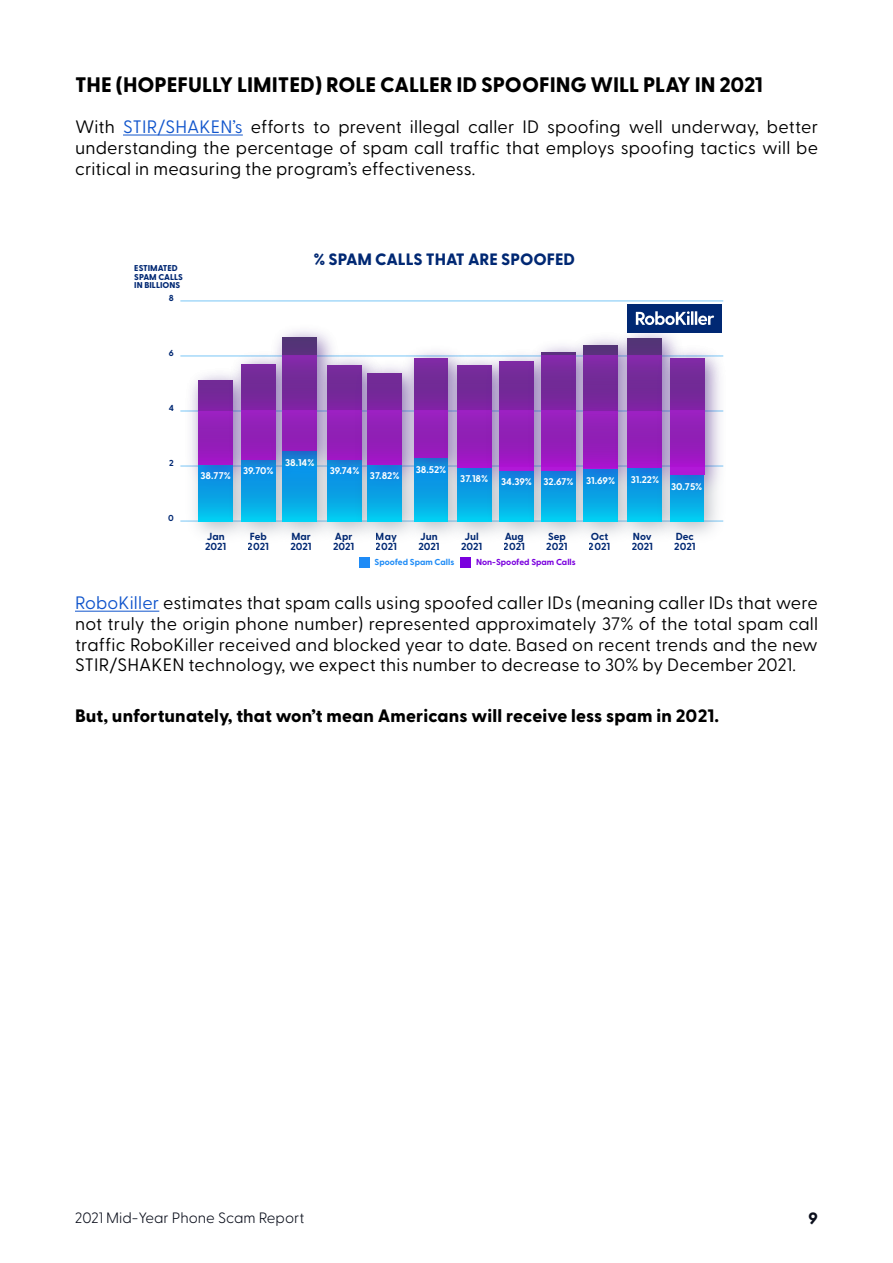
<style>
.page{position:relative;width:893px;height:1263px;background:#fff}
.page>*{position:absolute;margin:0;border:0;box-sizing:border-box;transform-origin:0 0}
.t1{font:800 21px "Greycliff CF";color:#000}
.t2{font:18px/20.7px "Greycliff CF";letter-spacing:.01em;color:#000;text-align:justify}
.t3{font:800 18px "Greycliff CF";letter-spacing:.01em;color:#000}
.t4{font:800 16.5px "Greycliff CF";color:#002873}
.t5{font:800 16.5px "Greycliff CF";color:#0b0f1c}
.t6{font:300 15px "Greycliff CF";color:#0b0f1c}
.t7{font:700 10.2px/10.2px "Greycliff CF";color:#002873}
.t8{font:700 9.75px "Greycliff CF";color:#fff}
.t9{font:700 8.7px "Greycliff CF";color:#7a00de}
.t10{font:700 8.7px "Greycliff CF";color:#1e8bf6}
.t11{font:700 8.7px "Greycliff CF";color:#002873}
.t12{font:800 8.55px/8.6px "Greycliff CF";color:#002873}
.s1{color:#15c}
</style>
<div class="page">
<hr style="left:123px;top:135px;width:120px;height:1px;background:#15c">
<hr style="left:75px;top:611px;width:84px;height:1px;background:#15c">
<hr style="left:180px;top:356px;width:543px;height:1px;background:#79c6f6">
<div style="left:628px;top:304px;width:94px;height:28px;background:#002873"></div>
<svg style="left:636px;top:311px;width:78px;height:14px"></svg>
<hr style="left:180px;top:301px;width:543px;height:1px;background:#79c6f6">
<div style="left:460px;top:557px;width:11px;height:10px;background:#7a00de"></div>
<div style="left:359px;top:557px;width:10px;height:10px;background:#1e8bf6"></div>
<img style="left:180px;top:493px;width:43px;height:42px">
<svg style="left:199px;top:493px;width:24px;height:28px"></svg>
<img style="left:223px;top:493px;width:41px;height:42px">
<svg style="left:242px;top:487px;width:22px;height:34px"></svg>
<img style="left:264px;top:487px;width:45px;height:48px">
<svg style="left:283px;top:479px;width:26px;height:42px"></svg>
<img style="left:309px;top:487px;width:40px;height:48px">
<svg style="left:328px;top:487px;width:21px;height:34px"></svg>
<img style="left:349px;top:493px;width:47px;height:42px">
<svg style="left:368px;top:493px;width:28px;height:28px"></svg>
<img style="left:396px;top:493px;width:43px;height:42px">
<svg style="left:414px;top:486px;width:25px;height:35px"></svg>
<img style="left:439px;top:495px;width:42px;height:40px">
<svg style="left:457px;top:495px;width:24px;height:26px"></svg>
<img style="left:481px;top:498px;width:42px;height:37px">
<svg style="left:500px;top:498px;width:23px;height:23px"></svg>
<img style="left:523px;top:498px;width:42px;height:37px">
<svg style="left:541px;top:498px;width:24px;height:23px"></svg>
<img style="left:565px;top:498px;width:44px;height:37px">
<svg style="left:584px;top:497px;width:25px;height:24px"></svg>
<img style="left:609px;top:497px;width:43px;height:38px">
<svg style="left:628px;top:496px;width:24px;height:25px"></svg>
<img style="left:652px;top:502px;width:72px;height:33px">
<svg style="left:670px;top:502px;width:34px;height:19px"></svg>
<img style="left:180px;top:374px;width:81px;height:119px">
<div style="left:199px;top:411px;width:34px;height:54px;background:linear-gradient(to bottom,#9024b6,#9d17c1)"></div>
<div style="left:199px;top:381px;width:34px;height:30px;background:linear-gradient(to bottom,#6d2c92,#8022a4)"></div>
<img style="left:223px;top:355px;width:80px;height:132px">
<div style="left:242px;top:411px;width:33px;height:48px;background:#931fb9"></div>
<div style="left:242px;top:364px;width:33px;height:47px;background:#752a9a"></div>
<img style="left:264px;top:330px;width:68px;height:149px">
<div style="left:283px;top:411px;width:33px;height:40px;background:#9320b8"></div>
<div style="left:283px;top:356px;width:33px;height:55px;background:linear-gradient(to bottom,#7b2ca0,#76259a)"></div>
<div style="left:283px;top:337px;width:33px;height:19px;background:#543378"></div>
<img style="left:309px;top:347px;width:40px;height:140px">
<div style="left:328px;top:411px;width:33px;height:48px;background:#931fb9"></div>
<div style="left:328px;top:365px;width:33px;height:46px;background:#752999"></div>
<img style="left:349px;top:355px;width:80px;height:138px">
<div style="left:368px;top:411px;width:34px;height:54px;background:linear-gradient(to bottom,#9024b6,#9d17c2)"></div>
<div style="left:368px;top:373px;width:34px;height:38px;background:linear-gradient(to bottom,#6e2d92,#7e23a3)"></div>
<img style="left:396px;top:351px;width:43px;height:135px">
<div style="left:414px;top:411px;width:34px;height:47px;background:#9320b9"></div>
<div style="left:414px;top:358px;width:34px;height:53px;background:#762a9b"></div>
<img style="left:439px;top:352px;width:42px;height:143px">
<div style="left:457px;top:411px;width:34px;height:56px;background:linear-gradient(to bottom,#8f24b5,#9f16c4)"></div>
<div style="left:457px;top:366px;width:34px;height:45px;background:#752999"></div>
<img style="left:481px;top:355px;width:42px;height:143px">
<hr style="left:500px;top:467px;width:33px;height:3px;background:#b118d8">
<div style="left:500px;top:411px;width:33px;height:56px;background:linear-gradient(to bottom,#8f24b5,#9f16c4)"></div>
<div style="left:500px;top:362px;width:33px;height:49px;background:#752a9a"></div>
<img style="left:523px;top:346px;width:80px;height:152px">
<hr style="left:542px;top:467px;width:33px;height:3px;background:#b118d8">
<div style="left:542px;top:411px;width:33px;height:56px;background:linear-gradient(to bottom,#8f24b5,#9f16c4)"></div>
<div style="left:542px;top:355px;width:33px;height:56px;background:linear-gradient(to bottom,#7b2ca0,#77259b)"></div>
<hr style="left:542px;top:353px;width:33px;height:2px;background:#5a317e">
<img style="left:565px;top:338px;width:81px;height:159px">
<hr style="left:584px;top:468px;width:34px;height:1px;background:#b118d8">
<div style="left:584px;top:412px;width:34px;height:56px;background:linear-gradient(to bottom,#8f24b4,#9f16c4)"></div>
<div style="left:584px;top:355px;width:34px;height:57px;background:linear-gradient(to bottom,#7b2ca0,#76259a)"></div>
<div style="left:584px;top:345px;width:34px;height:10px;background:#56327a"></div>
<img style="left:609px;top:320px;width:81px;height:176px">
<div style="left:628px;top:412px;width:33px;height:56px;background:linear-gradient(to bottom,#8f24b5,#a015c5)"></div>
<div style="left:628px;top:355px;width:33px;height:57px;background:linear-gradient(to bottom,#7b2ca1,#77259b)"></div>
<div style="left:628px;top:338px;width:33px;height:19px;background:#553379"></div>
<img style="left:652px;top:340px;width:72px;height:162px">
<div style="left:670px;top:467px;width:34px;height:7px;background:#b018d7"></div>
<div style="left:670px;top:411px;width:34px;height:56px;background:linear-gradient(to bottom,#8f24b5,#9f16c4)"></div>
<div style="left:670px;top:358px;width:34px;height:53px;background:#762a9b"></div>
<p class="t1" style="left:75px;top:72px;width:689px">THE (HOPEFULLY LIMITED) ROLE CALLER ID SPOOFING WILL PLAY IN 2021</p>
<p class="t2" style="left:75px;top:117px;width:745px">With <span class="s1">STIR/SHAKEN’s</span> efforts to prevent illegal caller ID spoofing well underway, better understanding the percentage of spam call traffic that employs spoofing tactics will be critical in measuring the program’s effectiveness.</p>
<p class="t12" style="left:134px;top:264px;width:50px">ESTIMATED<br>SPAM CALLS<br>IN BILLIONS</p>
<p class="t11" style="left:169px;top:293px;width:7px">8</p>
<p class="t11" style="left:169px;top:348px;width:6px">6</p>
<p class="t4" style="left:313px;top:249px;width:263px">% SPAM CALLS THAT ARE SPOOFED</p>
<p class="t11" style="left:169px;top:403px;width:7px">4</p>
<p class="t11" style="left:169px;top:458px;width:6px">2</p>
<p class="t11" style="left:168px;top:513px;width:7px">0</p>
<p class="t8" style="left:200px;top:470px;width:32px">38.77%</p>
<p class="t8" style="left:243px;top:465px;width:32px">39.70%</p>
<p class="t8" style="left:285px;top:456px;width:31px">38.14%</p>
<p class="t8" style="left:330px;top:465px;width:31px">39.74%</p>
<p class="t8" style="left:370px;top:470px;width:31px">37.82%</p>
<p class="t8" style="left:416px;top:463px;width:32px">38.52%</p>
<p class="t8" style="left:460px;top:473px;width:30px">37.18%</p>
<p class="t8" style="left:501px;top:475px;width:74px">34.39% 32.67%</p>
<p class="t8" style="left:586px;top:474px;width:30px">31.69%</p>
<p class="t8" style="left:631px;top:473px;width:30px">31.22%</p>
<p class="t8" style="left:671px;top:481px;width:33px">30.75%</p>
<p class="t7" style="left:205px;top:531px;width:23px">Jan<br>2021</p>
<p class="t7" style="left:290px;top:531px;width:23px">Mar<br>2021</p>
<p class="t7" style="left:333px;top:531px;width:23px">Apr<br>2021</p>
<p class="t7" style="left:376px;top:531px;width:23px">May<br>2021</p>
<p class="t7" style="left:461px;top:531px;width:23px;text-align:center">Jul<br>2021</p>
<p class="t7" style="left:504px;top:531px;width:23px">Aug<br>2021</p>
<p class="t7" style="left:546px;top:531px;width:23px">Sep<br>2021</p>
<p class="t7" style="left:589px;top:531px;width:23px">Oct<br>2021</p>
<p class="t7" style="left:632px;top:531px;width:23px">Nov<br>2021</p>
<p class="t7" style="left:674px;top:531px;width:23px">Dec<br>2021</p>
<p class="t7" style="left:248px;top:531px;width:23px">Feb<br>2021</p>
<p class="t7" style="left:418px;top:531px;width:23px">Jun<br>2021</p>
<p class="t10" style="left:375px;top:557px;width:81px">Spoofed Spam Calls</p>
<p class="t9" style="left:476px;top:557px;width:101px">Non-Spoofed Spam Calls</p>
<p class="t2" style="left:75px;top:593px;width:745px"><span class="s1">RoboKiller</span> estimates that spam calls using spoofed caller IDs (meaning caller IDs that were not truly the origin phone number) represented approximately 37% of the total spam call traffic RoboKiller received and blocked year to date. Based on recent trends and the new STIR/SHAKEN technology, we expect this number to decrease to 30% by December 2021.</p>
<p class="t3" style="left:75px;top:705px;width:645px">But, unfortunately, that won’t mean Americans will receive less spam in 2021.</p>
<p class="t6" style="left:75px;top:1209px;width:231px">2021 Mid-Year Phone Scam Report</p>
<p class="t5" style="left:809px;top:1208px;width:11px">9</p>
</div>
